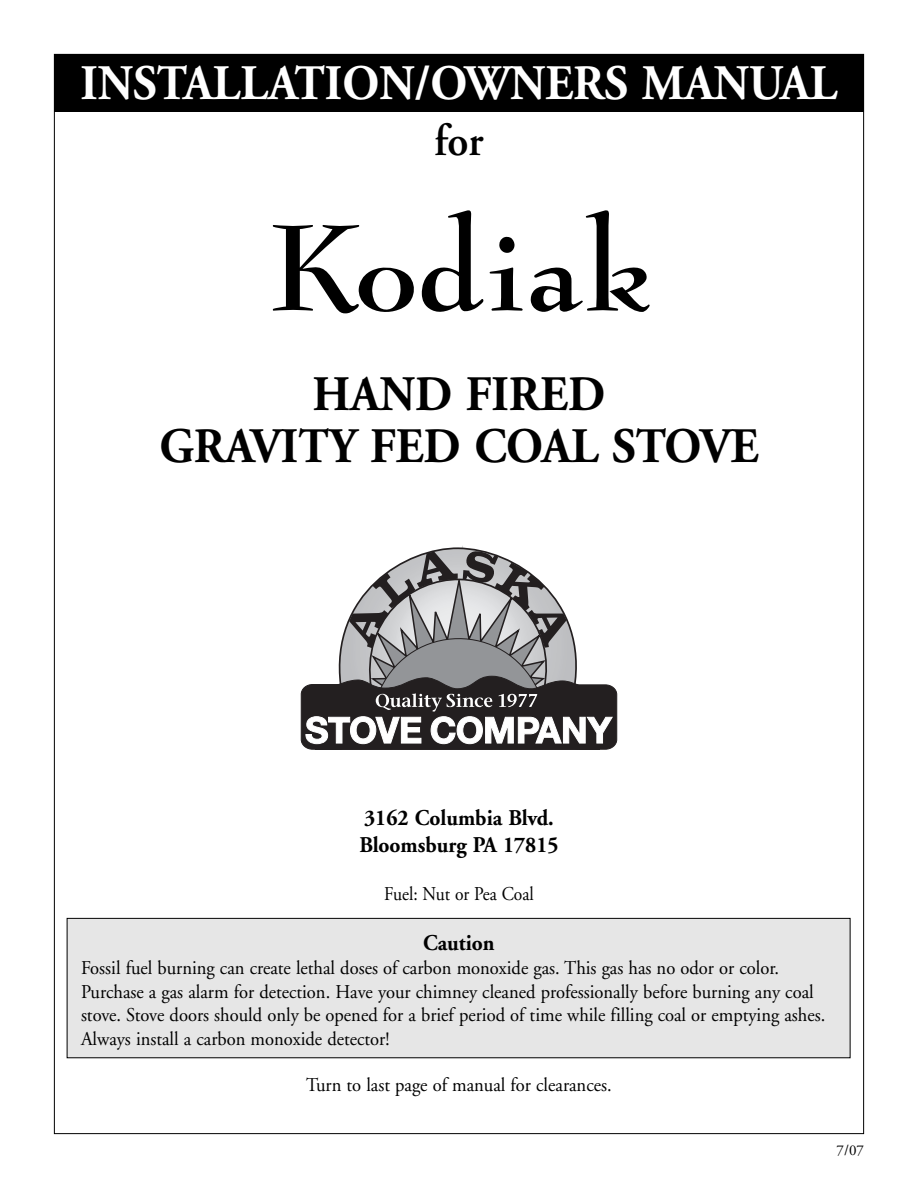
<style>
.page{position:relative;width:918px;height:1188px;background:#fff}
.page>*{position:absolute;margin:0;border:0;box-sizing:border-box;transform-origin:0 0}
.t1{font:700 127.5px "OPTI Benjie Modern";color:#000}
.t2{font:700 49.5px/52.5px "Adobe Garamond";color:#000;text-align:center;scale:.95 1}
.t3{font:700 49.5px "Adobe Garamond";color:#fff;scale:.95 1}
.t4{font:600 45px "Adobe Garamond";color:#000;scale:.95 1}
.t5{font:700 22.5px/27px "Adobe Garamond";color:#000;scale:.95 1}
.t6{font:19.5px/23.4px "Adobe Garamond";color:#000;scale:.95 1}
.t7{font:19.5px "Adobe Garamond";color:#000;scale:.9 1}
.t8{font:15px "Adobe Garamond";color:#000}
</style>
<div class="page">
<div style="left:54px;top:54px;width:810px;height:58px;background:#000"></div>
<div style="left:67px;top:919px;width:783px;height:138px;background:#e6e6e6"></div>
<div style="left:67px;top:918px;width:783px;height:140px;border:1px solid #000"></div>
<svg style="left:301px;top:546px;width:316px;height:204px"></svg>
<h2 class="t3" style="left:81px;top:63px;width:798px">INSTALLATION/OWNERS MANUAL</h2>
<h3 class="t4" style="left:435px;top:122px;width:53px">for</h3>
<h1 class="t1" style="left:267px;top:190px;width:386px">Kodiak</h1>
<h2 class="t2" style="left:159px;top:372px;width:632px">HAND FIRED<br>GRAVITY FED COAL STOVE</h2>
<p class="t5" style="left:359px;top:807px;width:211px">3162 Columbia Blvd.<br>Bloomsburg PA 17815</p>
<p class="t7" style="left:384px;top:886px;width:168px">Fuel: Nut or Pea Coal</p>
<p class="t5" style="left:423px;top:931px;width:77px">Caution</p>
<p class="t6" style="left:81px;top:958px;width:785px">Fossil fuel burning can create lethal doses of carbon monoxide gas. This gas has no odor or color.<br>Purchase a gas alarm for detection. Have your chimney cleaned professionally before burning any coal stove. Stove doors should only be opened for a brief period of time while filling coal or emptying ashes.<br>Always install a carbon monoxide detector!</p>
<p class="t6" style="left:306px;top:1075px;width:323px">Turn to last page of manual for clearances.</p>
<p class="t8" style="left:837px;top:1144px;width:29px">7/07</p>
</div>
